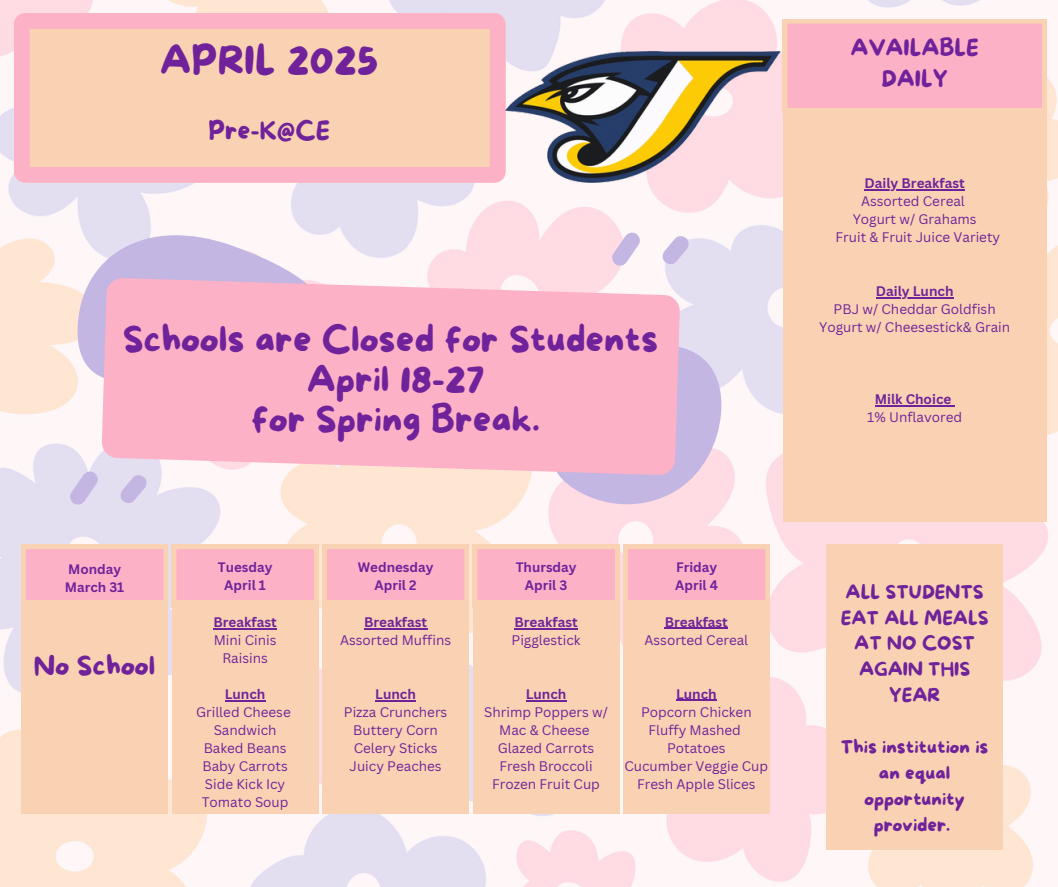
<style>
.page{position:relative;width:1058px;height:887px;background:#fff}
.page>*{position:absolute;margin:0;border:0;box-sizing:border-box;transform-origin:0 0}
.t1{font:39.15px "More Sugar";color:#70229b}
.t2{font:36.15px/40px "More Sugar";color:#70229b;text-align:center}
.t3{font:27px "More Sugar";color:#70229b}
.t4{font:25.2px "More Sugar";color:#70229b}
.t5{font:22.35px/30.3px "More Sugar";color:#70229b;text-align:center}
.t6{font:18.75px/25.8px "More Sugar";color:#70229b;text-align:center}
.t7{font:13.5px "Canva Sans";color:#70229b}
.t8{font:700 13.5px "Canva Sans";color:#70229b}
.t9{font:700 13.35px "Canva Sans";color:#70229b}
</style>
<div class="page">
<img style="left:0;top:0;width:1058px;height:886px">
<svg style="left:14px;top:13px;width:491px;height:170px;background:#f9cab7"></svg>
<svg style="left:783px;top:19px;width:263px;height:91px;background:#fcb4c4"></svg>
<div style="left:783px;top:110px;width:263px;height:411px;background:#f8d2b2"></div>
<div style="left:826px;top:544px;width:176px;height:305px;background:#f8d2b2"></div>
<div style="left:21px;top:600px;width:147px;height:214px;background:#f8d2b2"></div>
<div style="left:172px;top:600px;width:146px;height:214px;background:#f8d2b2"></div>
<div style="left:322px;top:600px;width:147px;height:214px;background:#f8d2b2"></div>
<div style="left:473px;top:600px;width:146px;height:214px;background:#f8d2b2"></div>
<svg style="left:21px;top:544px;width:748px;height:68px;background:#fbbac1"></svg>
<div style="left:623px;top:600px;width:147px;height:214px;background:#f8d2b2"></div>
<img style="left:505px;top:52px;width:275px;height:130px">
<svg style="left:69px;top:214px;width:653px;height:291px"></svg>
<svg style="left:102px;top:278px;width:578px;height:197px;background:#fcb5ca"></svg>
<hr style="left:213px;top:628px;width:64px;height:1px;background:#70229b">
<hr style="left:225px;top:700px;width:40px;height:1px;background:#70229b">
<hr style="left:364px;top:628px;width:63px;height:1px;background:#70229b">
<hr style="left:375px;top:700px;width:41px;height:1px;background:#70229b">
<hr style="left:514px;top:628px;width:63px;height:1px;background:#70229b">
<hr style="left:526px;top:700px;width:40px;height:1px;background:#70229b">
<hr style="left:664px;top:628px;width:64px;height:1px;background:#70229b">
<hr style="left:676px;top:699px;width:40px;height:2px;background:#70229b">
<hr style="left:864px;top:189px;width:100px;height:2px;background:#70229b">
<hr style="left:875px;top:297px;width:78px;height:1px;background:#70229b">
<hr style="left:874px;top:405px;width:77px;height:1px;background:#70229b">
<p class="t1" style="left:160px;top:39px;width:220px">APRIL 2025</p>
<p class="t4" style="left:208px;top:117px;width:123px">Pre-K@CE</p>
<p class="t2" style="left:123px;top:321px;width:537px">Schools are Closed for Students<br>April 18-27<br>for Spring Break.</p>
<p class="t9" style="left:68px;top:559px;width:54px">Monday</p>
<p class="t9" style="left:65px;top:577px;width:61px">March 31</p>
<h2 class="t9" style="left:218px;top:557px;width:56px">Tuesday</h2>
<h4 class="t9" style="left:224px;top:575px;width:43px">April 1</h4>
<p class="t9" style="left:358px;top:557px;width:77px">Wednesday</p>
<p class="t9" style="left:374px;top:575px;width:44px">April 2</p>
<p class="t9" style="left:515px;top:557px;width:62px">Thursday</p>
<p class="t9" style="left:525px;top:575px;width:44px">April 3</p>
<p class="t9" style="left:676px;top:557px;width:43px">Friday</p>
<p class="t9" style="left:675px;top:575px;width:44px">April 4</p>
<p class="t3" style="left:34px;top:651px;width:123px">No School</p>
<p class="t8" style="left:213px;top:612px;width:65px">Breakfast</p>
<p class="t7" style="left:214px;top:630px;width:64px">Mini Cinis</p>
<p class="t7" style="left:222px;top:648px;width:47px">Raisins</p>
<p class="t8" style="left:225px;top:684px;width:42px">Lunch</p>
<p class="t7" style="left:196px;top:702px;width:96px">Grilled Cheese</p>
<p class="t7" style="left:214px;top:720px;width:64px">Sandwich</p>
<p class="t7" style="left:204px;top:738px;width:84px">Baked Beans</p>
<p class="t7" style="left:202px;top:756px;width:87px">Baby Carrots</p>
<p class="t7" style="left:205px;top:774px;width:82px">Side Kick Icy</p>
<p class="t7" style="left:202px;top:792px;width:88px">Tomato Soup</p>
<p class="t8" style="left:364px;top:612px;width:65px">Breakfast</p>
<p class="t7" style="left:340px;top:630px;width:113px">Assorted Muffins</p>
<h3 class="t8" style="left:375px;top:684px;width:42px">Lunch</h3>
<p class="t7" style="left:344px;top:702px;width:105px">Pizza Crunchers</p>
<p class="t7" style="left:353px;top:720px;width:86px">Buttery Corn</p>
<p class="t7" style="left:354px;top:738px;width:85px">Celery Sticks</p>
<p class="t7" style="left:349px;top:756px;width:94px">Juicy Peaches</p>
<p class="t8" style="left:514px;top:612px;width:65px">Breakfast</p>
<p class="t7" style="left:511px;top:630px;width:70px">Pigglestick</p>
<p class="t8" style="left:526px;top:684px;width:42px">Lunch</p>
<p class="t7" style="left:484px;top:702px;width:125px">Shrimp Poppers w/</p>
<p class="t7" style="left:499px;top:720px;width:92px">Mac &amp; Cheese</p>
<p class="t7" style="left:498px;top:738px;width:98px">Glazed Carrots</p>
<p class="t7" style="left:499px;top:756px;width:95px">Fresh Broccoli</p>
<p class="t7" style="left:492px;top:774px;width:109px">Frozen Fruit Cup</p>
<p class="t8" style="left:664px;top:612px;width:65px">Breakfast</p>
<p class="t7" style="left:644px;top:630px;width:105px">Assorted Cereal</p>
<p class="t8" style="left:676px;top:684px;width:42px">Lunch</p>
<p class="t7" style="left:641px;top:702px;width:112px">Popcorn Chicken</p>
<p class="t7" style="left:648px;top:720px;width:94px">Fluffy Mashed</p>
<p class="t7" style="left:667px;top:738px;width:60px">Potatoes</p>
<p class="t7" style="left:624px;top:756px;width:145px">Cucumber Veggie Cup</p>
<p class="t7" style="left:637px;top:774px;width:120px">Fresh Apple Slices</p>
<p class="t5" style="left:850px;top:34px;width:130px">AVAILABLE<br>DAILY</p>
<p class="t8" style="left:864px;top:174px;width:102px">Daily Breakfast</p>
<p class="t7" style="left:861px;top:192px;width:105px">Assorted Cereal</p>
<p class="t7" style="left:852px;top:210px;width:125px">Yogurt w/ Grahams</p>
<p class="t7" style="left:835px;top:228px;width:166px">Fruit &amp; Fruit Juice Variety</p>
<p class="t8" style="left:875px;top:282px;width:79px">Daily Lunch</p>
<p class="t7" style="left:833px;top:300px;width:164px">PBJ w/ Cheddar Goldfish</p>
<p class="t7" style="left:819px;top:318px;width:192px">Yogurt w/ Cheesestick&amp; Grain</p>
<p class="t8" style="left:874px;top:390px;width:78px">Milk Choice</p>
<p class="t7" style="left:867px;top:408px;width:96px">1% Unflavored</p>
<h3 class="t6" style="left:840px;top:579px;width:149px">ALL STUDENTS<br>EAT ALL MEALS<br>AT NO COST<br>AGAIN THIS<br>YEAR</h3>
<h1 class="t6" style="left:840px;top:735px;width:149px">This institution is an equal opportunity provider.</h1>
</div>
